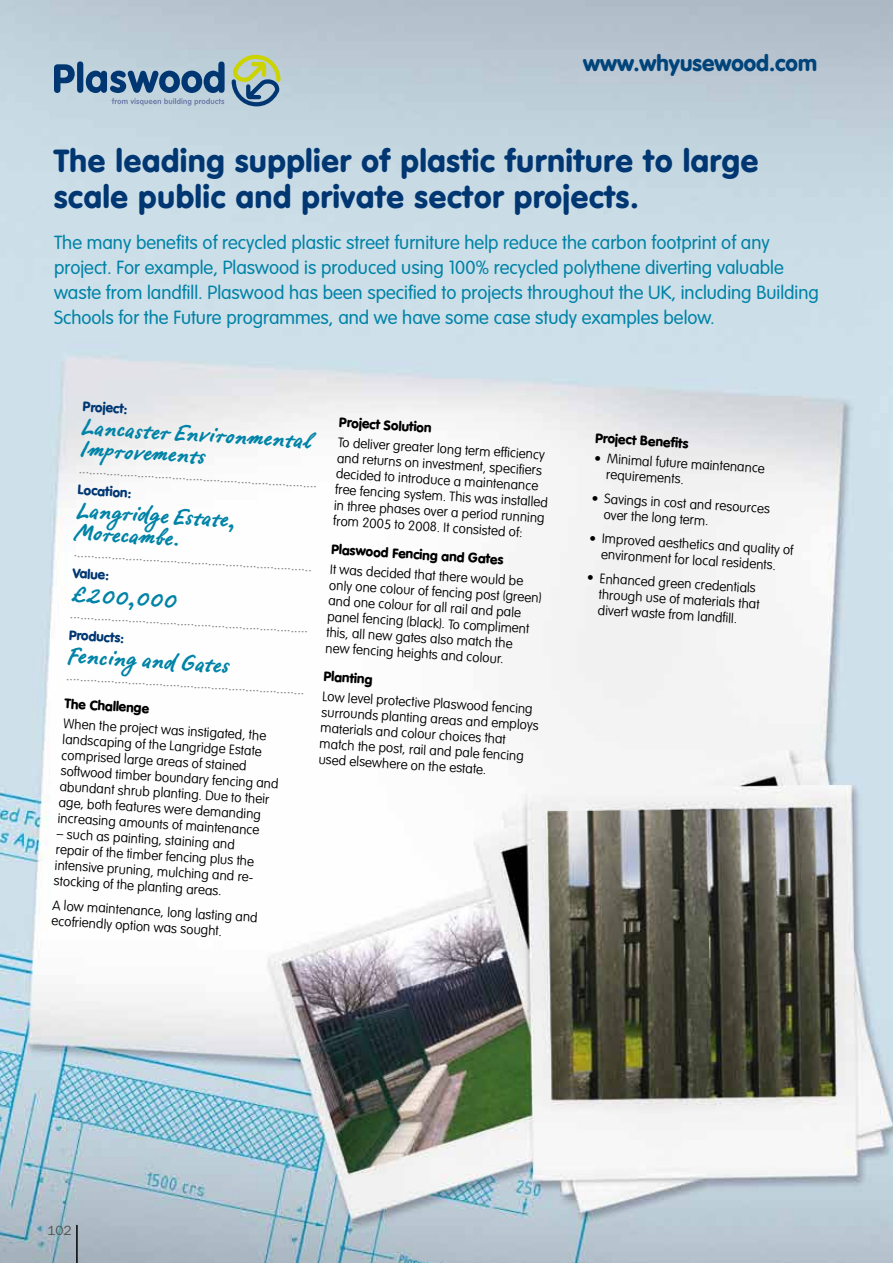
<style>
.page{position:relative;width:893px;height:1263px;background:#fff}
.page>*{position:absolute;margin:0;border:0;box-sizing:border-box;transform-origin:0 0}
.t1{font:900 31.5px/36px "VAG Rounded";letter-spacing:.03em;color:#003772}
.t2{font:700 24.75px/22.2px "Ropsen Script";color:#0083a7}
.t3{font:900 22.35px "VAG Rounded";color:#00447a}
.t4{font:300 18.75px/24.8px "VAG Rounded";color:#0083a7}
.t5{font:100 13.5px/15.8px "VAG Rounded";color:#000}
.t6{font:900 13.5px "VAG Rounded";color:#000}
.t7{font:900 13.5px "VAG Rounded";color:#003772}
.t8{font:13.5px "Franklin Gothic";color:#53534d}
</style>
<div class="page">
<img style="left:0;top:0;width:893px;height:1263px">
<hr style="left:76px;top:1225px;width:2px;height:38px;background:#000">
<svg style="left:232px;top:55px;width:49px;height:51px;background:#98af95"></svg>
<svg style="left:54px;top:61px;width:171px;height:45px;background:#7e9cb7"></svg>
<h3 class="t3" style="left:583px;top:50px;width:235px">www.whyusewood.com</h3>
<h1 class="t1" style="left:54px;top:143px;width:706px">The leading supplier of plastic furniture to large scale public and private sector projects.</h1>
<p class="t4" style="left:54px;top:230px;width:766px">The many benefits of recycled plastic street furniture help reduce the carbon footprint of any project. For example, Plaswood is produced using 100% recycled polythene diverting valuable waste from landfill. Plaswood has been specified to projects throughout the UK, including Building Schools for the Future programmes, and we have some case study examples below.</p>
<p class="t7" style="left:83px;top:398px;width:46px;rotate:3deg">Project:</p>
<h2 class="t2" style="left:82px;top:417px;width:232px;rotate:4deg">Lancaster Environmental<br>Improvements</h2>
<p class="t7" style="left:78px;top:482px;width:55px;rotate:3deg">Location:</p>
<h2 class="t2" style="left:77px;top:500px;width:161px;rotate:4deg">Langridge Estate,<br>Morecambe.</h2>
<p class="t7" style="left:73px;top:565px;width:38px;rotate:3deg">Value:</p>
<h2 class="t2" style="left:72px;top:584px;width:107px;rotate:4deg">£200,000</h2>
<p class="t7" style="left:69px;top:627px;width:57px;rotate:3deg">Products:</p>
<h2 class="t2" style="left:68px;top:645px;width:164px;rotate:4deg">Fencing and Gates</h2>
<p class="t6" style="left:65px;top:696px;width:86px;rotate:3deg">The Challenge</p>
<p class="t5" style="left:63px;top:716px;width:220px;rotate:3deg">When the project was instigated, the landscaping of the Langridge Estate comprised large areas of stained softwood timber boundary fencing and abundant shrub planting. Due to their age, both features were demanding increasing amounts of maintenance</p>
<p class="t6" style="left:340px;top:414px;width:94px;rotate:3deg">Project Solution</p>
<p class="t5" style="left:338px;top:435px;width:215px;rotate:3deg">To deliver greater long term effi ciency and returns on investment, specifi ers decided to introduce a maintenance free fencing system. This was installed in three phases over a period running from 2005 to 2008. It consisted of:</p>
<p class="t6" style="left:332px;top:542px;width:174px;rotate:3deg">Plaswood Fencing and Gates</p>
<p class="t5" style="left:330px;top:562px;width:215px;rotate:3deg">It was decided that there would be only one colour of fencing post (green) and one colour for all rail and pale panel fencing (black). To compliment this, all new gates also match the new fencing heights and colour.</p>
<p class="t6" style="left:324px;top:668px;width:50px;rotate:3deg">Planting</p>
<p class="t5" style="left:322px;top:689px;width:220px;rotate:3deg">Low level protective Plaswood fencing surrounds planting areas and employs materials and colour choices that match the post, rail and pale fencing used elsewhere on the estate.</p>
<p class="t5" style="left:57px;top:826px;width:203px;rotate:3deg">– such as painting, staining and repair of the timber fencing plus the intensive pruning, mulching and re&shy;stocking of the planting areas.</p>
<p class="t5" style="left:53px;top:898px;width:207px;rotate:3deg">A low maintenance, long lasting and ecofriendly option was sought.</p>
<p class="t6" style="left:596px;top:430px;width:95px;rotate:3deg">Project Benefi ts</p>
<p class="t5" style="left:607px;top:451px;width:160px;text-indent:-13px;rotate:3deg">• Minimal future maintenance requirements.</p>
<p class="t5" style="left:605px;top:491px;width:167px;text-indent:-13px;rotate:3deg">• Savings in cost and resources over the long term.</p>
<p class="t5" style="left:590px;top:531px;width:206px;text-align:center;rotate:3deg">• Improved aesthetics and quality of environment for local residents.</p>
<p class="t5" style="left:600px;top:571px;width:163px;text-indent:-12px;rotate:3deg">• Enhanced green credentials through use of materials that divert waste from landfi ll.</p>
<p class="t8" style="left:47px;top:1223px;width:26px">102</p>
</div>
